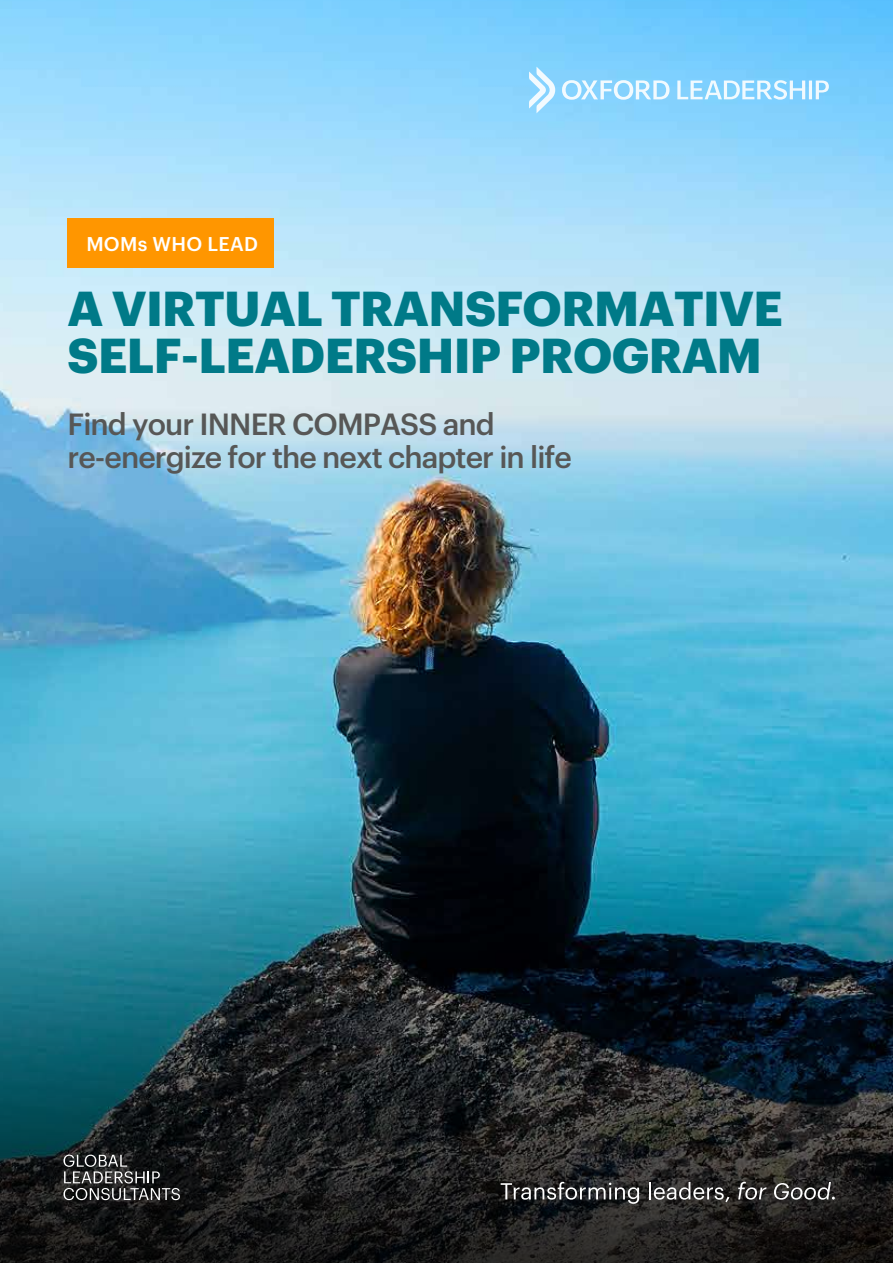
<style>
.page{position:relative;width:893px;height:1263px;background:#fff}
.page>*{position:absolute;margin:0;border:0;box-sizing:border-box;transform-origin:0 0}
.t1{font:700 48px/46.8px "Graphik";letter-spacing:-.015em;color:#007a88}
.t2{font:500 30px/33px "Graphik";letter-spacing:-.03em;color:#575756}
.t3{font:500 19.5px "Graphik";letter-spacing:.015em;color:#fff}
</style>
<div class="page">
<img style="left:0;top:0;width:893px;height:781px">
<svg style="left:0;top:781px;width:893px;height:482px"></svg>
<svg style="left:529px;top:67px;width:26px;height:46px"></svg>
<svg style="left:677px;top:80px;width:152px;height:20px"></svg>
<svg style="left:562px;top:80px;width:108px;height:20px"></svg>
<div style="left:67px;top:218px;width:207px;height:50px;background:#ff9600"></div>
<svg style="left:501px;top:1182px;width:138px;height:22px"></svg>
<svg style="left:649px;top:1182px;width:80px;height:20px"></svg>
<svg style="left:738px;top:1182px;width:28px;height:18px"></svg>
<svg style="left:774px;top:1182px;width:61px;height:18px"></svg>
<svg style="left:63px;top:1154px;width:117px;height:46px"></svg>
<p class="t3" style="left:86px;top:229px;width:173px">MOMs WHO LEAD</p>
<h1 class="t1" style="left:68px;top:281px;width:717px">A VIRTUAL TRANSFORMATIVE<br>SELF-LEADERSHIP PROGRAM</h1>
<p class="t2" style="left:67px;top:405px;width:506px">Find your INNER COMPASS and re-energize for the next chapter in life</p>
</div>
